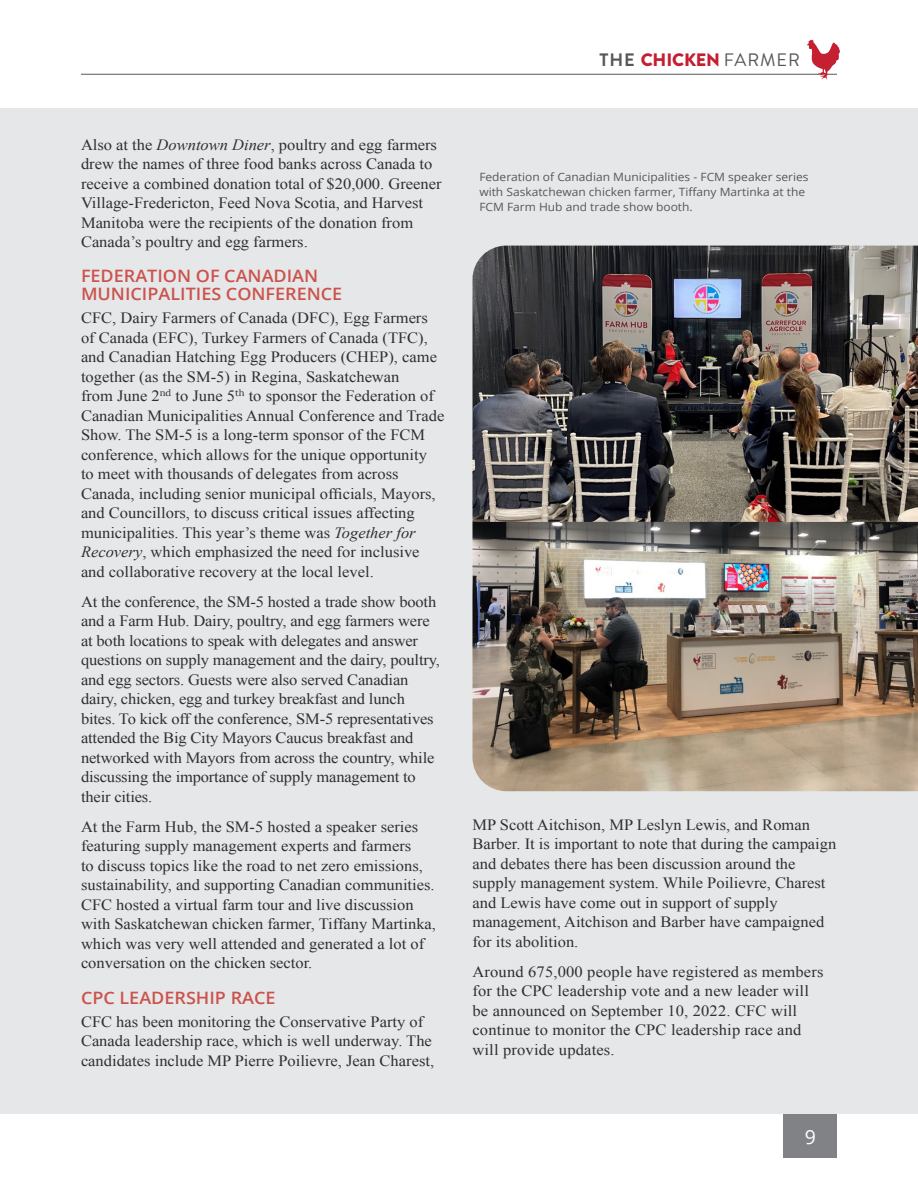
<style>
.page{position:relative;width:918px;height:1188px;background:#fff}
.page>*{position:absolute;margin:0;border:0;box-sizing:border-box;transform-origin:0 0}
.t1{font:19.5px "Open Sans";color:#fff}
.t2{font:900 18px "Brandon Grotesque";letter-spacing:-.01em;color:#c31f31}
.Heading_2{font:600 17.1px/18px "Open Sans";color:#cc534d;scale:1.05 1}
.Body{font:15.6px/19.5px "Times New Roman";color:#312f30;scale:1.05 1}
.t3{font:11.4px/15px "Open Sans";color:#57585a;scale:1.05 1}
.s1{font-weight:700;color:#57585a}
.s2{font-weight:400;color:#57585a}
.s3{font-style:italic}
</style>
<div class="page">
<div style="left:784px;top:1113px;width:53px;height:45px;background:#808285"></div>
<hr style="left:81px;top:74px;width:756px;height:1px;background:#57585a">
<svg style="left:807px;top:39px;width:33px;height:41px"></svg>
<div style="left:0;top:108px;width:918px;height:1006px;background:#e6e7e9"></div>
<img style="left:472px;top:246px;width:446px;height:545px">
<p class="t2" style="left:600px;top:47px;width:202px"><span class="s1">THE</span> CHICKEN <span class="s2">FARMER</span></p>
<p class="Body" style="left:81px;top:134px;width:345px">Also at the <span class="s3">Downtown Diner</span>, poultry and egg farmers drew the names of three food banks across Canada to receive a combined donation total of $20,000. Greener Village-Fredericton, Feed Nova Scotia, and Harvest Manitoba were the recipients of the donation from Canada’s poultry and egg farmers.</p>
<p class="Heading_2" style="left:81px;top:267px;width:250px">FEDERATION OF CANADIAN<br>MUNICIPALITIES CONFERENCE</p>
<p class="Body" style="left:81px;top:308px;width:348px">CFC, Dairy Farmers of Canada (DFC), Egg Farmers of Canada (EFC), Turkey Farmers of Canada (TFC), and Canadian Hatching Egg Producers (CHEP), came together (as the SM-5) in Regina, Saskatchewan<br>from June 2<sup>nd</sup> to June 5<sup>th</sup> to sponsor the Federation of Canadian Municipalities Annual Conference and Trade Show. The SM-5 is a long-term sponsor of the FCM conference, which allows for the unique opportunity<br>to meet with thousands of delegates from across Canada, including senior municipal officials, Mayors, and Councillors, to discuss critical issues affecting municipalities. This year’s theme was <span class="s3">Together for Recovery</span>, which emphasized the need for inclusive and collaborative recovery at the local level.</p>
<p class="Body" style="left:81px;top:592px;width:343px">At the conference, the SM-5 hosted a trade show booth and a Farm Hub. Dairy, poultry, and egg farmers were at both locations to speak with delegates and answer questions on supply management and the dairy, poultry, and egg sectors. Guests were also served Canadian dairy, chicken, egg and turkey breakfast and lunch bites. To kick off the conference, SM-5 representatives attended the Big City Mayors Caucus breakfast and networked with Mayors from across the country, while discussing the importance of supply management to their cities.</p>
<p class="Body" style="left:81px;top:817px;width:340px">At the Farm Hub, the SM-5 hosted a speaker series featuring supply management experts and farmers<br>to discuss topics like the road to net zero emissions, sustainability, and supporting Canadian communities.<br>CFC hosted a virtual farm tour and live discussion with Saskatchewan chicken farmer, Tiffany Martinka, which was very well attended and generated a lot of conversation on the chicken sector.</p>
<p class="Heading_2" style="left:81px;top:988px;width:187px">CPC LEADERSHIP RACE</p>
<p class="Body" style="left:81px;top:1012px;width:338px">CFC has been monitoring the Conservative Party of<br>Canada leadership race, which is well underway. The candidates include MP Pierre Poilievre, Jean Charest,</p>
<p class="t3" style="left:479px;top:169px;width:315px">Federation of Canadian Municipalities - FCM speaker series with Saskatchewan chicken farmer, Tiffany Martinka at the<br>FCM Farm Hub and trade show booth.</p>
<p class="Body" style="left:472px;top:814px;width:348px">MP Scott Aitchison, MP Leslyn Lewis, and Roman Barber. It is important to note that during the campaign and debates there has been discussion around the supply management system. While Poilievre, Charest and Lewis have come out in support of supply management, Aitchison and Barber have campaigned for its abolition.</p>
<p class="Body" style="left:472px;top:961px;width:336px">Around 675,000 people have registered as members for the CPC leadership vote and a new leader will be announced on September 10, 2022. CFC will continue to monitor the CPC leadership race and will provide updates.</p>
<p class="t1" style="left:805px;top:1123px;width:13px">9</p>
</div>
